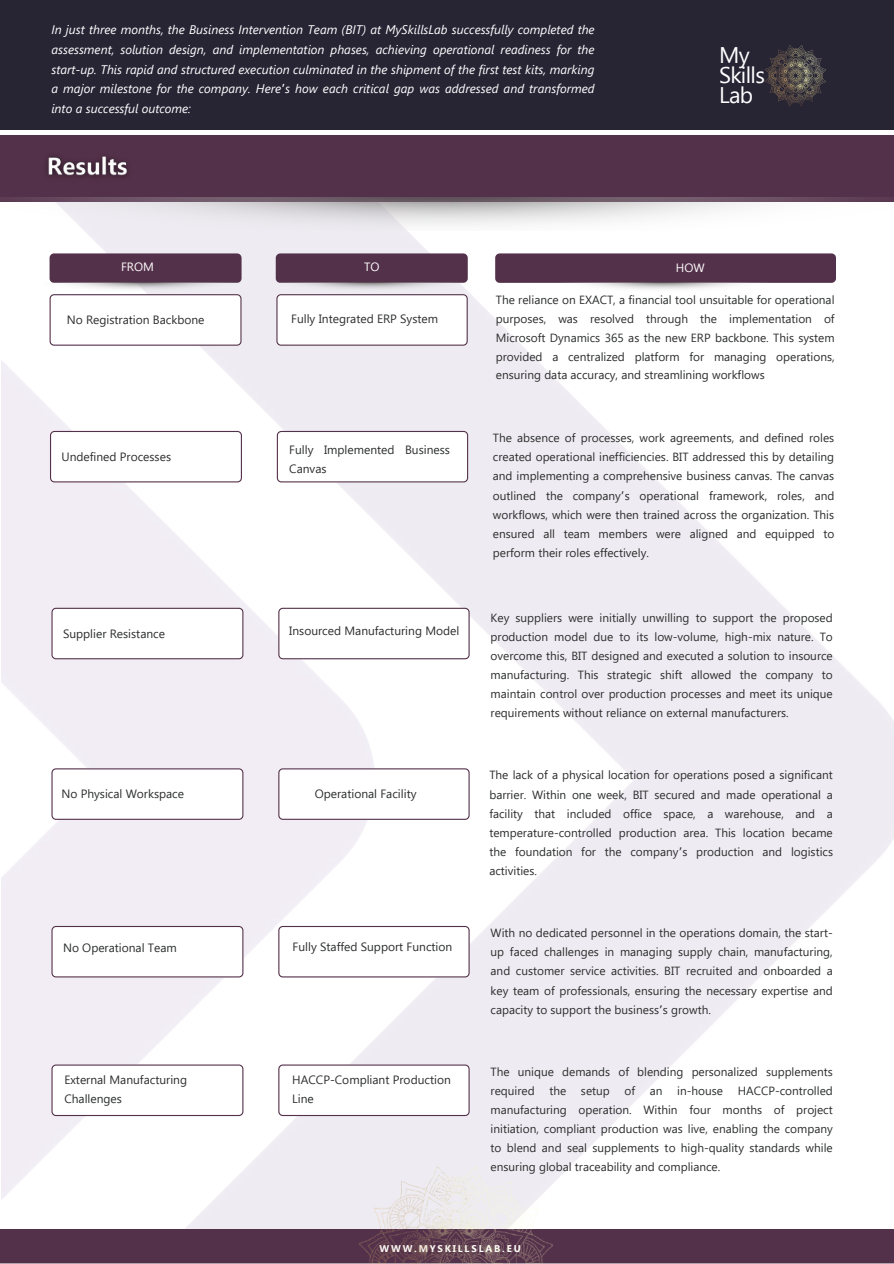
<style>
.page{position:relative;width:894px;height:1264px;background:#fff}
.page>*{position:absolute;margin:0;border:0;box-sizing:border-box;transform-origin:0 0}
.t1{font:22.65px/20.4px "Segoe UI";letter-spacing:-.03em;color:#fff}
.t2{font:italic 12.45px/19.6px "Segoe UI";color:#fff;text-align:justify}
.t3{font:12px/19px "Segoe UI";color:#2c2d2d}
.t4{font:12px "Segoe UI";color:#fff}
.t5{font:11.85px/19px "Segoe UI";color:#2c2d2d;text-align:justify}
.t6{font:700 9.75px "Segoe UI";letter-spacing:.185em;color:#fff}
.s1{font-family:"Noto Sans Gurmukhi";font-style:normal}
.s2{font-family:"Noto Sans Gurmukhi"}
</style>
<div class="page">
<div style="left:0;top:0;width:893px;height:166px;background:#272434"></div>
<div style="left:0;top:131px;width:893px;height:70px;background:#54314a"></div>
<img style="left:765px;top:45px;width:60px;height:61px">
<img style="left:2px;top:230px;width:891px;height:998px">
<div style="left:0;top:1228px;width:893px;height:35px;background:#54314a"></div>
<img style="left:355px;top:1163px;width:200px;height:100px">
<div style="left:50px;top:253px;width:191px;height:30px;background:#54314a;border-radius:4px"></div>
<div style="left:276px;top:253px;width:191px;height:30px;background:#54314a;border-radius:4px"></div>
<div style="left:495px;top:253px;width:340px;height:30px;background:#54314a;border-radius:4px"></div>
<img style="left:0;top:198px;width:893px;height:32px">
<img style="left:42px;top:282px;width:206px;height:9px">
<img style="left:268px;top:283px;width:206px;height:9px">
<img style="left:561px;top:283px;width:206px;height:9px">
<svg style="left:50px;top:294px;width:191px;height:52px"></svg>
<svg style="left:276px;top:294px;width:191px;height:52px"></svg>
<svg style="left:50px;top:431px;width:192px;height:51px"></svg>
<svg style="left:277px;top:431px;width:191px;height:51px"></svg>
<svg style="left:51px;top:607px;width:192px;height:52px"></svg>
<svg style="left:278px;top:607px;width:191px;height:52px"></svg>
<svg style="left:51px;top:768px;width:192px;height:51px"></svg>
<svg style="left:278px;top:768px;width:191px;height:51px"></svg>
<svg style="left:51px;top:925px;width:192px;height:52px"></svg>
<svg style="left:278px;top:925px;width:191px;height:52px"></svg>
<svg style="left:51px;top:1064px;width:192px;height:52px"></svg>
<svg style="left:278px;top:1064px;width:191px;height:52px"></svg>
<hr style="left:0;top:131px;width:892px;height:4px;background:#fff">
<img style="left:47px;top:156px;width:82px;height:21px">
<p class="t2" style="left:51px;top:19px;width:544px">In just three months, the Business Intervention Team (BIT) at MySkillsLab successfully completed the assessment, solution design, and implementation phases, achieving operational readiness for the start-up. This rapid and structured execution culminated in the shipment of the first test kits, marking a major milestone for the company. Here<span class="s1">’</span>s how each critical gap was addressed and transformed into a successful outcome:</p>
<h1 class="t1" style="left:718px;top:43px;width:47px">My<br>Skills<br>Lab</h1>
<p class="t4" style="left:121px;top:258px;width:34px">FROM</p>
<p class="t4" style="left:364px;top:258px;width:17px">TO</p>
<p class="t4" style="left:675px;top:259px;width:30px">HOW</p>
<p class="t3" style="left:67px;top:309px;width:139px">No Registration Backbone</p>
<p class="t3" style="left:291px;top:309px;width:148px">Fully Integrated ERP System</p>
<p class="t5" style="left:495px;top:290px;width:340px">The reliance on EXACT, a financial tool unsuitable for operational purposes, was resolved through the implementation of Microsoft Dynamics 365 as the new ERP backbone. This system provided a centralized platform for managing operations, ensuring data accuracy, and streamlining workflows</p>
<p class="t3" style="left:62px;top:446px;width:111px">Undefined Processes</p>
<p class="t3" style="left:289px;top:439px;width:162px">Fully Implemented Business<br>Canvas</p>
<p class="t5" style="left:493px;top:427px;width:343px">The absence of processes, work agreements, and defined roles created operational inefficiencies. BIT addressed this by detailing and implementing a comprehensive business canvas. The canvas outlined the company<span class="s2">’</span>s operational framework, roles, and workflows, which were then trained across the organization. This ensured all team members were aligned and equipped to perform their roles effectively.</p>
<p class="t3" style="left:63px;top:623px;width:103px">Supplier Resistance</p>
<p class="t3" style="left:289px;top:620px;width:171px">Insourced Manufacturing Model</p>
<p class="t3" style="left:61px;top:783px;width:124px">No Physical Workspace</p>
<p class="t3" style="left:314px;top:783px;width:103px">Operational Facility</p>
<p class="t3" style="left:63px;top:937px;width:115px">No Operational Team</p>
<p class="t3" style="left:292px;top:936px;width:161px">Fully Staffed Support Function</p>
<p class="t3" style="left:64px;top:1069px;width:124px">External Manufacturing<br>Challenges</p>
<p class="t3" style="left:292px;top:1069px;width:160px">HACCP-Compliant Production<br>Line</p>
<p class="t5" style="left:490px;top:607px;width:343px">Key suppliers were initially unwilling to support the proposed production model due to its low-volume, high-mix nature. To overcome this, BIT designed and executed a solution to insource manufacturing. This strategic shift allowed the company to maintain control over production processes and meet its unique requirements without reliance on external manufacturers.</p>
<p class="t5" style="left:489px;top:765px;width:345px">The lack of a physical location for operations posed a significant barrier. Within one week, BIT secured and made operational a facility that included office space, a warehouse, and a temperature-controlled production area. This location became the foundation for the company<span class="s2">’</span>s production and logistics activities.</p>
<p class="t5" style="left:490px;top:922px;width:343px">With no dedicated personnel in the operations domain, the start&shy;up faced challenges in managing supply chain, manufacturing, and customer service activities. BIT recruited and onboarded a key team of professionals, ensuring the necessary expertise and capacity to support the business<span class="s2">’</span>s growth.</p>
<p class="t5" style="left:490px;top:1061px;width:343px">The unique demands of blending personalized supplements required the setup of an in-house HACCP-controlled manufacturing operation. Within four months of project initiation, compliant production was live, enabling the company to blend and seal supplements to high-quality standards while ensuring global traceability and compliance.</p>
<p class="t6" style="left:379px;top:1241px;width:143px">WWW.MYSKILLSLAB.EU</p>
</div>
